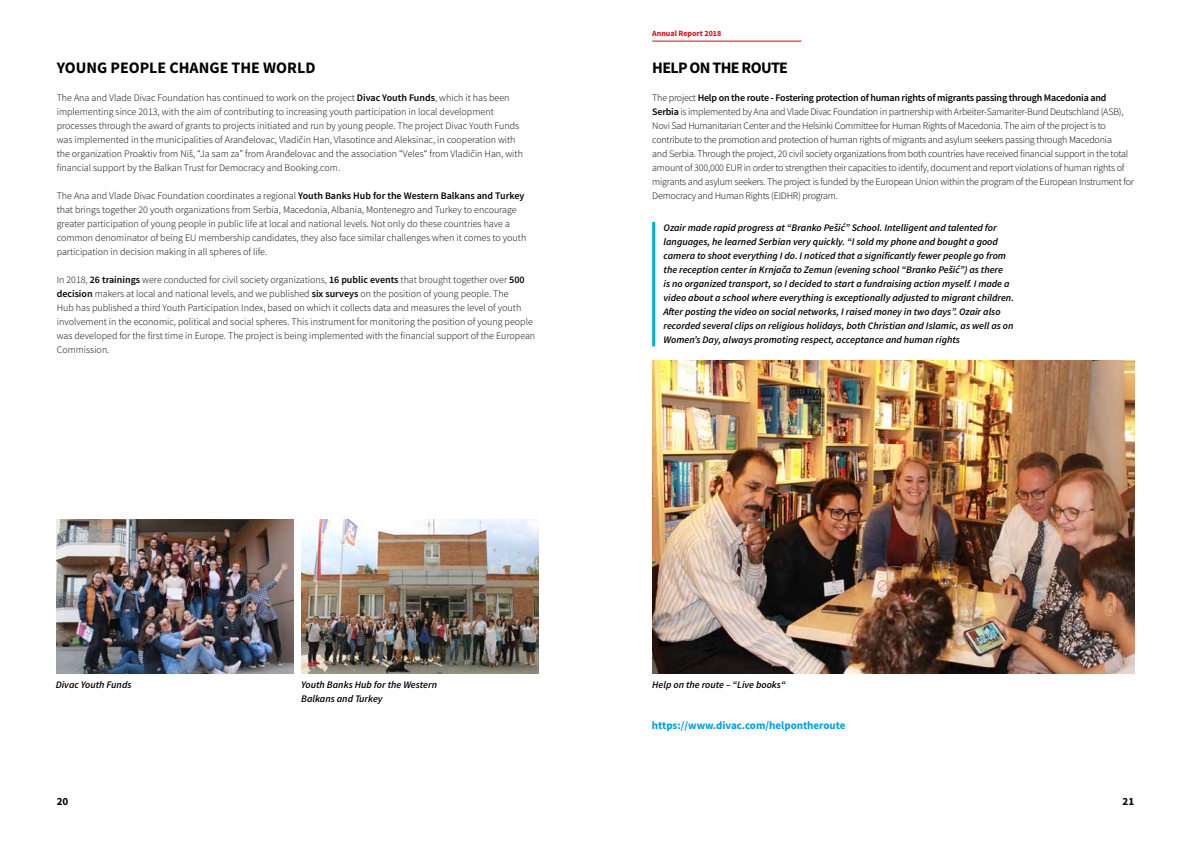
<style>
.page{position:relative;width:1191px;height:842px;background:#fff}
.page>*{position:absolute;margin:0;border:0;box-sizing:border-box;transform-origin:0 0}
.t1{font:700 16px "Source Sans Pro";color:#000}
.t2{font:700 16px "Source Sans Pro";letter-spacing:-.04em;color:#000}
.t3{font:700 11px "Source Sans Pro";color:#009fe3}
.t4{font:700 11px "Source Sans Pro";color:#000}
.t5{font:300 10px/14px "Source Sans Pro";color:#000}
.t6{font:300 10px/14px "Source Sans Pro";letter-spacing:-.02em;color:#000}
.t7{font:italic 600 10px/14px "Source Sans Pro";color:#000}
.t8{font:700 8px "Source Sans Pro";color:#e30613}
.s1{font-weight:600}
</style>
<div class="page">
<hr style="left:652px;top:41px;width:149px;height:1px;background:#e30613">
<img style="left:57px;top:519px;width:237px;height:154px">
<img style="left:301px;top:519px;width:237px;height:154px">
<img style="left:652px;top:360px;width:482px;height:313px">
<hr style="left:652px;top:222px;width:3px;height:124px;background:#00afcb">
<h1 class="t1" style="left:57px;top:57px;width:260px">YOUNG PEOPLE CHANGE THE WORLD</h1>
<p class="t5" style="left:57px;top:91px;width:468px">The Ana and Vlade Divac Foundation has continued to work on the project <span class="s1">Divac Youth Funds</span>, which it has been implementing since 2013, with the aim of contributing to increasing youth participation in local development processes through the award of grants to projects initiated and run by young people. The project Divac Youth Funds was implemented in the municipalities of Aranđelovac, Vladičin Han, Vlasotince and Aleksinac, in cooperation with the organization Proaktiv from Niš, “Ja sam za” from Aranđelovac and the association “Veles“ from Vladičin Han, with financial support by the Balkan Trust for Democracy and Booking.com.</p>
<p class="t5" style="left:57px;top:189px;width:471px">The Ana and Vlade Divac Foundation coordinates a regional <span class="s1">Youth Banks Hub for the Western Balkans and Turkey </span>that brings together 20 youth organizations from Serbia, Macedonia, Albania, Montenegro and Turkey to encourage greater participation of young people in public life at local and national levels. Not only do these countries have a common denominator of being EU membership candidates, they also face similar challenges when it comes to youth participation in decision making in all spheres of life.</p>
<p class="t5" style="left:57px;top:273px;width:480px">In 2018, <span class="s1">26 trainings</span> were conducted for civil society organizations, <span class="s1">16 public events</span> that brought together over <span class="s1">500 decision</span> makers at local and national levels, and we published <span class="s1">six surveys</span> on the position of young people. The<br>Hub has published a third Youth Participation Index, based on which it collects data and measures the level of youth involvement in the economic, political and social spheres. This instrument for monitoring the position of young people was developed for the first time in Europe. The project is being implemented with the financial support of the European Commission.</p>
<p class="t8" style="left:652px;top:28px;width:71px">Annual Report 2018</p>
<h1 class="t2" style="left:652px;top:57px;width:137px">HELP ON THE ROUTE</h1>
<p class="t6" style="left:652px;top:91px;width:483px">The project <span class="s1">Help on the route - Fostering protection of human rights of migrants passing through Macedonia and Serbia</span> is implemented by Ana and Vlade Divac Foundation in partnership with Arbeiter-Samariter-Bund Deutschland (ASB), Novi Sad Humanitarian Center and the Helsinki Committee for Human Rights of Macedonia. The aim of the project is to contribute to the promotion and protection of human rights of migrants and asylum seekers passing through Macedonia<br>and Serbia. Through the project, 20 civil society organizations from both countries have received financial support in the total amount of 300,000 EUR in order to strengthen their capacities to identify, document and report violations of human rights of migrants and asylum seekers. The project is funded by the European Union within the program of the European Instrument for Democracy and Human Rights (EIDHR) program.</p>
<p class="t7" style="left:663px;top:221px;width:352px">Ozair made rapid progress at “Branko Pešić” School. Intelligent and talented for languages, he learned Serbian very quickly. “I sold my phone and bought a good camera to shoot everything I do. I noticed that a significantly fewer people go from the reception center in Krnjača to Zemun (evening school “Branko Pešić”) as there<br>is no organized transport, so I decided to start a fundraising action myself. I made a video about a school where everything is exceptionally adjusted to migrant children.<br>After posting the video on social networks, I raised money in two days”. Ozair also recorded several clips on religious holidays, both Christian and Islamic, as well as on Women’s Day, always promoting respect, acceptance and human rights</p>
<p class="t7" style="left:56px;top:677px;width:77px">Divac Youth Funds</p>
<p class="t7" style="left:301px;top:677px;width:138px">Youth Banks Hub for the Western</p>
<p class="t7" style="left:652px;top:677px;width:135px">Help on the route – “Live books“</p>
<p class="t7" style="left:301px;top:691px;width:83px">Balkans and Turkey</p>
<p class="t3" style="left:652px;top:718px;width:195px">https://www.divac.com/helpontheroute</p>
<p class="t4" style="left:57px;top:794px;width:13px">20</p>
<p class="t4" style="left:1122px;top:794px;width:13px">21</p>
</div>
